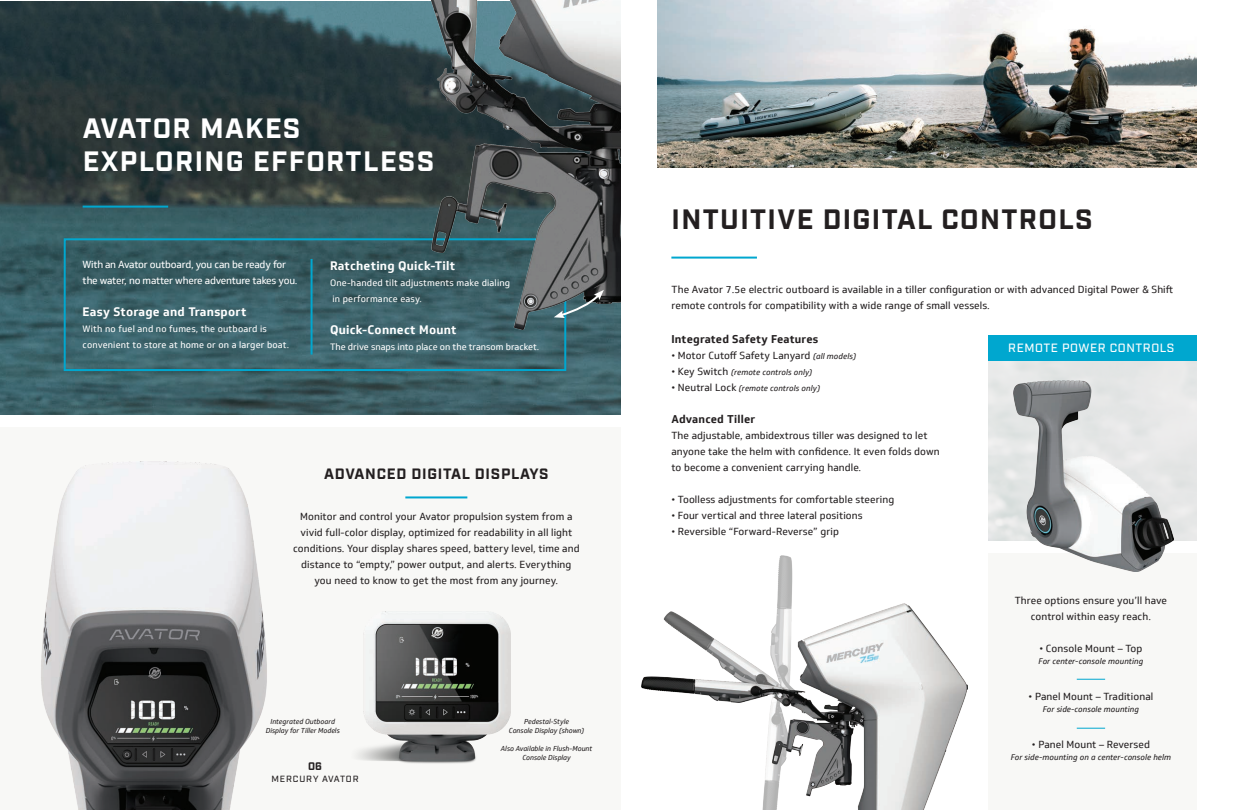
<style>
.page{position:relative;width:1242px;height:810px;background:#fff}
.page>*{position:absolute;margin:0;border:0;box-sizing:border-box;transform-origin:0 0}
.t1{font:700 28px/33.6px "Industry";letter-spacing:.05em;color:#fff}
.t2{font:700 28px "Industry";letter-spacing:.05em;color:#231f20}
.t3{font:700 15px "Industry";letter-spacing:.05em;color:#231f20}
.t4{font:700 12px "Soleto";letter-spacing:.02em;color:#fff}
.t5{font:500 12px "Industry";letter-spacing:.05em;color:#fff}
.t6{font:700 11px "Soleto";letter-spacing:.02em;color:#231f20}
.t7{font:700 11px "Industry";color:#231f20}
.t8{font:10px/16px "Soleto";letter-spacing:.01em;color:#231f20}
.t9{font:10px/16px "Soleto";letter-spacing:-.02em;color:#fff}
.t10{font:9px/16px "Soleto";letter-spacing:.02em;color:#fff}
.t11{font:9px "Soleto";color:#fff}
.t12{font:500 9px "Industry";letter-spacing:.1em;color:#231f20}
.t13{font:italic 8px "Soleto";color:#231f20}
.t14{font:italic 7px/9px "Soleto";color:#231f20;text-align:center}
.s1{font-style:italic;font-size:8px}
.s2{font-style:normal;font-size:10px}
</style>
<div class="page">
<img style="left:0;top:2px;width:621px;height:412px">
<div style="left:989px;top:553px;width:208px;height:257px;background:#f8f8f6"></div>
<div style="left:0;top:427px;width:621px;height:383px;background:#f8f8f6"></div>
<img style="left:657px;top:0;width:540px;height:167px">
<img style="left:642px;top:555px;width:325px;height:255px">
<svg style="left:63px;top:237px;width:365px;height:135px"></svg>
<img style="left:41px;top:462px;width:226px;height:348px">
<div style="left:989px;top:358px;width:208px;height:183px;background:#e5e7e6"></div>
<img style="left:1014px;top:380px;width:160px;height:191px">
<img style="left:428px;top:0;width:193px;height:382px">
<svg style="left:554px;top:290px;width:50px;height:28px"></svg>
<hr style="left:671px;top:257px;width:86px;height:2px;background:#00a7cf">
<hr style="left:405px;top:496px;width:62px;height:2px;background:#00a7cf">
<img style="left:358px;top:611px;width:153px;height:153px">
<hr style="left:83px;top:206px;width:85px;height:2px;background:#00a7cf">
<svg style="left:1077px;top:679px;width:28px;height:1px"></svg>
<svg style="left:1077px;top:728px;width:28px;height:1px"></svg>
<div style="left:989px;top:335px;width:208px;height:26px;background:#00a7cf"></div>
<h1 class="t1" style="left:83px;top:112px;width:353px">AVATOR MAKES<br>EXPLORING EFFORTLESS</h1>
<p class="t9" style="left:83px;top:257px;width:216px">With an Avator outboard, you can be ready for the water, no matter where adventure takes you.</p>
<p class="t4" style="left:83px;top:305px;width:166px">Easy Storage and Transport</p>
<p class="t10" style="left:83px;top:321px;width:208px">With no fuel and no fumes, the outboard is convenient to store at home or on a larger boat.</p>
<p class="t4" style="left:330px;top:259px;width:127px">Ratcheting Quick-Tilt</p>
<p class="t10" style="left:330px;top:275px;width:182px">One-handed tilt adjustments make dialing in performance easy.</p>
<p class="t4" style="left:330px;top:323px;width:128px">Quick-Connect Mount</p>
<p class="t11" style="left:330px;top:342px;width:211px">The drive snaps into place on the transom bracket.</p>
<h2 class="t3" style="left:324px;top:465px;width:226px">ADVANCED DIGITAL DISPLAYS</h2>
<p class="t8" style="left:293px;top:509px;width:288px;text-align:center">Monitor and control your Avator propulsion system from a vivid full-color display, optimized for readability in all light conditions. Your display shares speed, battery level, time and distance to “empty,” power output, and alerts. Everything you need to know to get the most from any journey.</p>
<p class="t14" style="left:266px;top:717px;width:76px">Integrated Outboard<br>Display for Tiller Models</p>
<p class="t14" style="left:509px;top:717px;width:77px">Pedestal-Style<br>Console Display (shown)</p>
<p class="t14" style="left:501px;top:744px;width:93px">Also Available in Flush-Mount<br>Console Display</p>
<p class="t7" style="left:308px;top:760px;width:15px">06</p>
<p class="t12" style="left:271px;top:773px;width:89px">MERCURY AVATOR</p>
<h1 class="t2" style="left:672px;top:203px;width:423px">INTUITIVE DIGITAL CONTROLS</h1>
<p class="t8" style="left:672px;top:281px;width:503px">The Avator 7.5e electric outboard is available in a tiller configuration or with advanced Digital Power &amp; Shift remote controls for compatibility with a wide range of small vessels.</p>
<p class="t6" style="left:671px;top:332px;width:148px">Integrated Safety Features</p>
<p class="t8" style="left:671px;top:348px;width:186px">• Motor Cutoff Safety Lanyard <span class="s1">(all models)</span></p>
<p class="t13" style="left:671px;top:368px;width:142px"><span class="s2">• Key Switch</span> (remote controls only)</p>
<p class="t13" style="left:671px;top:384px;width:150px"><span class="s2">• Neutral Lock</span> (remote controls only)</p>
<p class="t6" style="left:671px;top:412px;width:85px">Advanced Tiller</p>
<p class="t8" style="left:671px;top:428px;width:270px">The adjustable, ambidextrous tiller was designed to let anyone take the helm with confidence. It even folds down to become a convenient carrying handle.</p>
<p class="t8" style="left:671px;top:492px;width:224px">• Toolless adjustments for comfortable steering</p>
<p class="t8" style="left:671px;top:508px;width:193px">• Four vertical and three lateral positions</p>
<p class="t8" style="left:671px;top:524px;width:169px">• Reversible “Forward-Reverse” grip</p>
<p class="t5" style="left:1008px;top:341px;width:168px">REMOTE POWER CONTROLS</p>
<p class="t8" style="left:1015px;top:592px;width:154px;text-align:center">Three options ensure you’ll have control within easy reach.</p>
<p class="t8" style="left:1039px;top:640px;width:104px">• Console Mount – Top</p>
<p class="t13" style="left:1039px;top:656px;width:106px">For center-console mounting</p>
<p class="t8" style="left:1029px;top:688px;width:126px">• Panel Mount – Traditional</p>
<p class="t13" style="left:1043px;top:704px;width:98px">For side-console mounting</p>
<p class="t8" style="left:1032px;top:736px;width:120px">• Panel Mount – Reversed</p>
<p class="t13" style="left:1011px;top:752px;width:162px">For side-mounting on a center-console helm</p>
</div>
